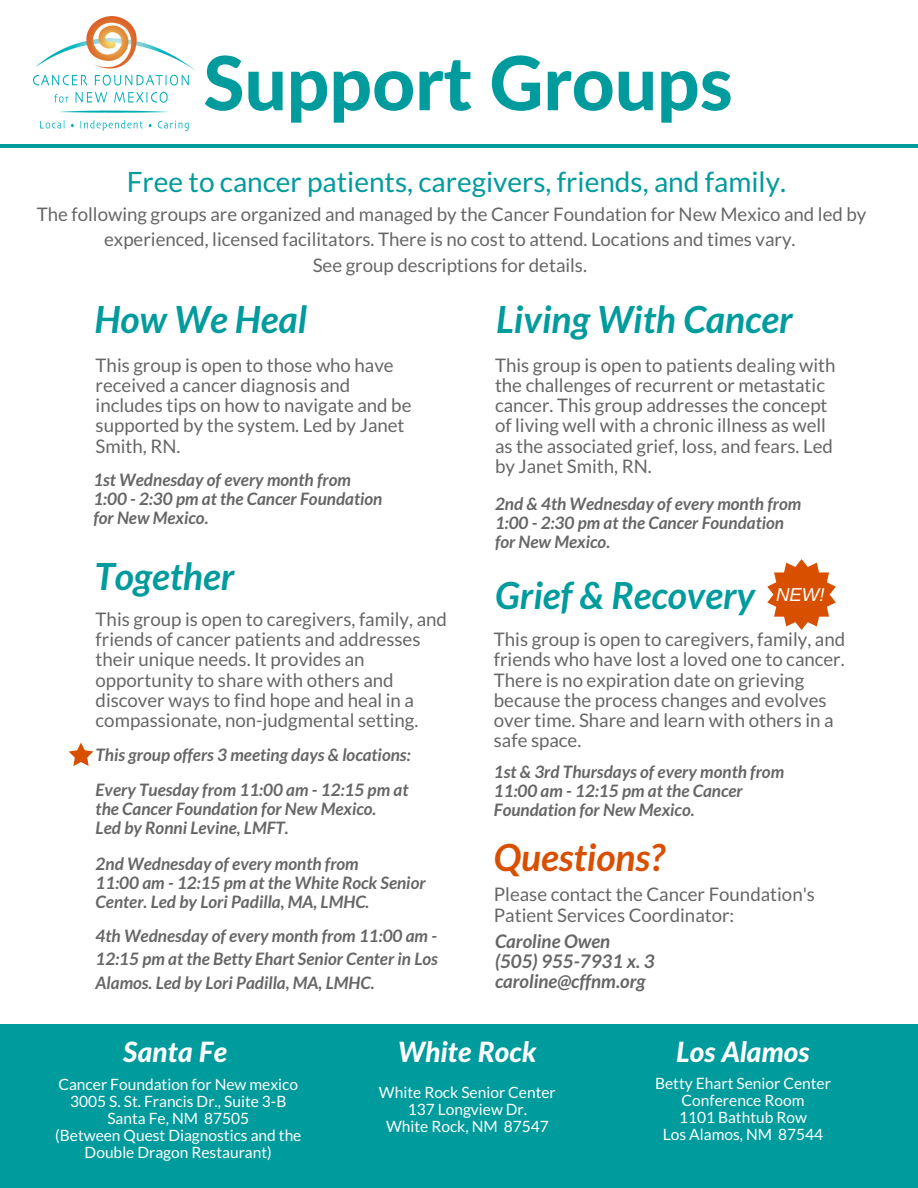
<style>
.page{position:relative;width:918px;height:1188px;background:#fff}
.page>*{position:absolute;margin:0;border:0;box-sizing:border-box;transform-origin:0 0}
.t1{font:800 74.7px "Lato Latin";color:#009b9d}
.t2{font:italic 700 37.35px "Lato";color:#009b9d}
.t3{font:italic 700 37.35px "Lato";color:#d94f00}
.t4{font:28.05px "Lato";color:#009b9d}
.t5{font:italic 800 28.05px "Lato";color:#fff}
.t6{font:18.75px/20.2px "Lato";color:#666}
.t7{font:italic 700 18.75px/20.2px "Lato";color:#666}
.t8{font:italic 18.75px "Arimo";color:#fff}
.t9{font:italic 700 17.1px/19.2px "Lato";color:#666}
.t10{font:15.6px/16.8px "Lato";color:#fff;text-align:center}
</style>
<div class="page">
<div style="left:0;top:1024px;width:918px;height:164px;background:#009b9d"></div>
<img style="left:34px;top:17px;width:162px;height:113px">
<hr style="left:0;top:144px;width:918px;height:4px;background:#009b9d">
<svg style="left:767px;top:559px;width:69px;height:71px"></svg>
<svg style="left:69px;top:742px;width:24px;height:24px"></svg>
<h1 class="t1" style="left:203px;top:37px;width:531px">Support Groups</h1>
<h3 class="t4" style="left:127px;top:165px;width:661px">Free to cancer patients, caregivers, friends, and family.</h3>
<p class="t6" style="left:37px;top:200px;width:831px;line-height:25.8px;text-align:center">The following groups are organized and managed by the Cancer Foundation for New Mexico and led by experienced, licensed facilitators. There is no cost to attend. Locations and times vary.<br>See group descriptions for details.</p>
<h2 class="t2" style="left:94px;top:296px;width:214px">How We Heal</h2>
<p class="t6" style="left:96px;top:354px;width:317px">This group is open to those who have received a cancer diagnosis and includes tips on how to navigate and be supported by the system. Led by Janet<br>Smith, RN.</p>
<p class="t9" style="left:93px;top:470px;width:291px">1st Wednesday of every month from<br>1:00 - 2:30 pm at the Cancer Foundation for New Mexico.</p>
<h2 class="t2" style="left:94px;top:553px;width:141px">Together</h2>
<p class="t6" style="left:96px;top:608px;width:353px">This group is open to caregivers, family, and friends of cancer patients and addresses their unique needs. It provides an opportunity to share with others and discover ways to find hope and heal in a compassionate, non-judgmental setting.</p>
<p class="t9" style="left:96px;top:744px;width:316px">This group offers 3 meeting days &amp; locations:</p>
<p class="t9" style="left:96px;top:779px;width:314px">Every Tuesday from 11:00 am - 12:15 pm at the Cancer Foundation for New Mexico.<br>Led by Ronni Levine, LMFT.</p>
<p class="t9" style="left:96px;top:854px;width:332px">2nd Wednesday of every month from<br>11:00 am - 12:15 pm at the White Rock Senior<br>Center. Led by Lori Padilla, MA, LMHC.</p>
<p class="t9" style="left:96px;top:923px;width:344px;line-height:23.7px;text-align:justify">4th Wednesday of every month from 11:00 am - 12:15 pm at the Betty Ehart Senior Center in Los Alamos. Led by Lori Padilla, MA, LMHC.</p>
<h2 class="t2" style="left:496px;top:296px;width:298px">Living With Cancer</h2>
<p class="t6" style="left:495px;top:354px;width:342px">This group is open to patients dealing with the challenges of recurrent or metastatic cancer. This group addresses the concept of living well with a chronic illness as well as the associated grief, loss, and fears. Led by Janet Smith, RN.</p>
<p class="t9" style="left:495px;top:494px;width:308px">2nd &amp; 4th Wednesday of every month from<br>1:00 - 2:30 pm at the Cancer Foundation for New Mexico.</p>
<h2 class="t2" style="left:495px;top:572px;width:262px">Grief &amp; Recovery</h2>
<p class="t6" style="left:494px;top:629px;width:353px">This group is open to caregivers, family, and friends who have lost a loved one to cancer.<br>There is no expiration date on grieving because the process changes and evolves over time. Share and learn with others in a safe space.</p>
<p class="t9" style="left:494px;top:761px;width:292px">1st &amp; 3rd Thursdays of every month from<br>11:00 am - 12:15 pm at the Cancer<br>Foundation for New Mexico.</p>
<p class="t8" style="left:776px;top:584px;width:50px">NEW!</p>
<h2 class="t3" style="left:494px;top:834px;width:172px">Questions?</h2>
<p class="t6" style="left:494px;top:884px;width:323px">Please contact the Cancer Foundation's<br>Patient Services Coordinator:</p>
<p class="t7" style="left:495px;top:930px;width:161px">Caroline Owen (505) 955-7931 x. 3 caroline@cffnm.org</p>
<h3 class="t5" style="left:123px;top:1034px;width:106px">Santa Fe</h3>
<h3 class="t5" style="left:398px;top:1034px;width:140px">White Rock</h3>
<h3 class="t5" style="left:676px;top:1034px;width:135px">Los Alamos</h3>
<p class="t10" style="left:55px;top:1076px;width:248px">Cancer Foundation for New mexico<br>3005 S. St. Francis Dr., Suite 3-B<br>Santa Fe, NM 87505<br>(Between Quest Diagnostics and the<br>Double Dragon Restaurant)</p>
<p class="t10" style="left:655px;top:1074px;width:177px">Betty Ehart Senior Center<br>Conference Room<br>1101 Bathtub Row<br>Los Alamos, NM 87544</p>
<p class="t10" style="left:379px;top:1083px;width:178px">White Rock Senior Center<br>137 Longview Dr.<br>White Rock, NM 87547</p>
</div>
